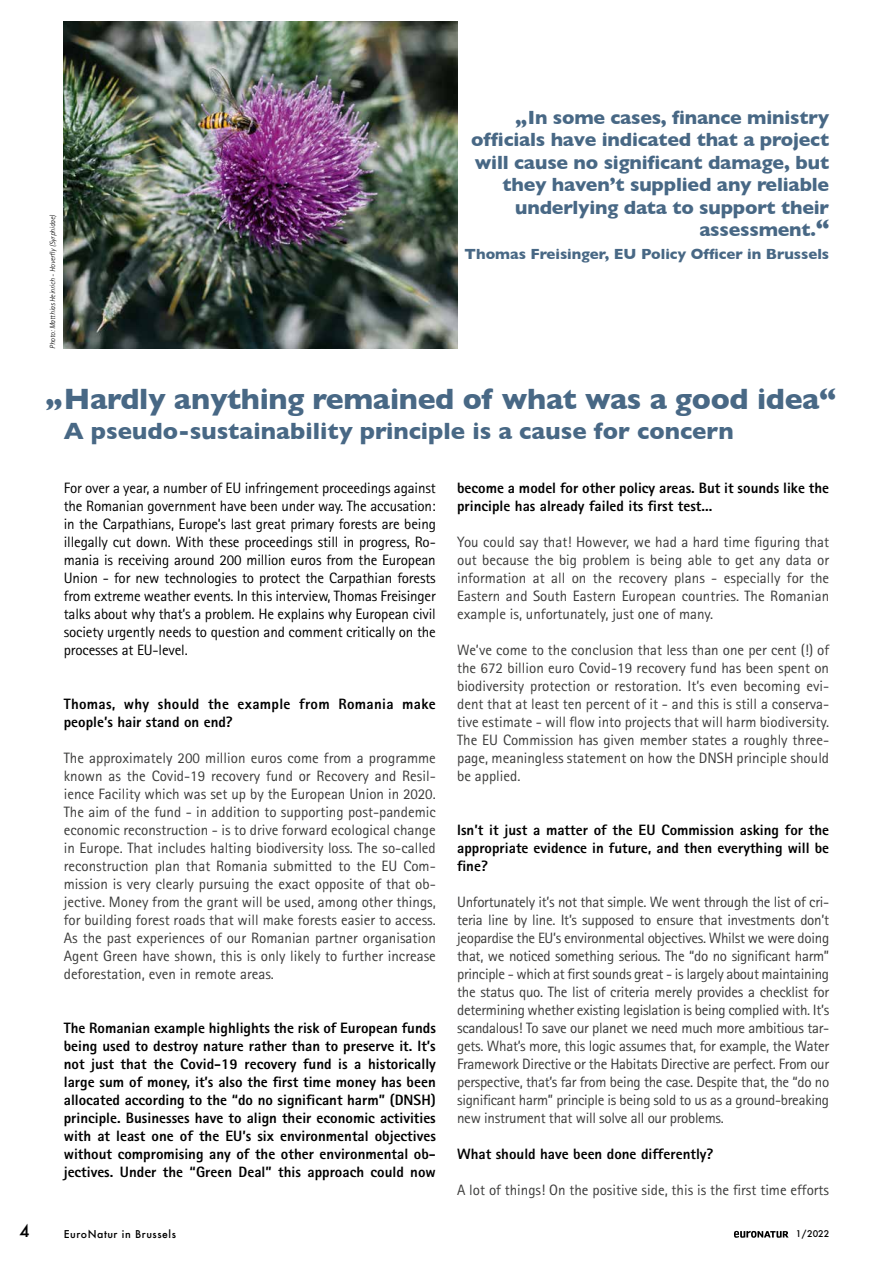
<style>
.page{position:relative;width:893px;height:1263px;background:#fff}
.page>*{position:absolute;margin:0;border:0;box-sizing:border-box;transform-origin:0 0}
.t1{font:700 30px "Gill Sans";letter-spacing:-.01em;color:#486885}
.t2{font:700 24px "Gill Sans";color:#486885}
.t3{font:700 19.5px/22.5px "Gill Sans";letter-spacing:-.01em;color:#486885;text-align:right}
.t4{font:500 16.5px "Futura";color:#000}
.t5{font:15px/18px "Rotis Sans Serif";color:#3b3b3a;text-align:justify}
.t6{font:800 15px/18px "Rotis Sans Serif";color:#000;text-align:justify}
.t7{font:15px/18px "Rotis Sans Serif";letter-spacing:-.01em;color:#000;text-align:justify}
.t8{font:800 15px/18px "Rotis Sans Serif";letter-spacing:.02em;color:#000}
.t9{font:700 15px "Gill Sans";color:#486885}
.t10{font:500 10.5px "Futura";letter-spacing:.05em;color:#000}
.t11{font:500 9px "Futura";color:#000}
.t12{font:italic 300 7.5px "Rotis Sans Serif";letter-spacing:-.005em;color:#000}
.s1{font-size:21px}
.s2{font-size:24px}
</style>
<div class="page">
<svg style="left:734px;top:1231px;width:55px;height:7px"></svg>
<img style="left:64px;top:21px;width:393px;height:327px">
<p class="t12" style="left:48px;top:349px;width:136px;rotate:-90deg">Photo: Matthias Heinrich - Hoverfly (Syrphidae)</p>
<h3 class="t3" style="left:471px;top:105px;width:360px"><span class="s1">„</span>In some cases, finance ministry officials have indicated that a project will cause no significant damage, but they haven’t supplied any reliable underlying data to support their assessment.<span class="s2">“</span></h3>
<p class="t9" style="left:465px;top:242px;width:366px">Thomas Freisinger, EU Policy Officer in Brussels</p>
<h1 class="t1" style="left:64px;top:375px;width:774px">Hardly anything remained of what was a good idea“</h1>
<h2 class="t2" style="left:64px;top:412px;width:671px">A pseudo-sustainability principle is a cause for concern</h2>
<h1 class="t1" style="left:46px;top:371px;width:18px">„</h1>
<p class="t7" style="left:64px;top:478px;width:374px">For over a year, a number of EU infringement proceedings against the Romanian government have been under way. The accusation: in the Carpathians, Europe’s last great primary forests are being illegally cut down. With these proceedings still in progress, Ro&shy;mania is receiving around 200 million euros from the European Union - for new technologies to protect the Carpathian forests from extreme weather events. In this interview, Thomas Freisinger talks about why that’s a problem. He explains why European civil society urgently needs to question and comment critically on the processes at EU-level.</p>
<p class="t8" style="left:64px;top:694px;width:374px">Thomas, why should the example from Romania make people’s hair stand on end?</p>
<p class="t5" style="left:64px;top:748px;width:374px">The approximately 200 million euros come from a programme known as the Covid-19 recovery fund or Recovery and Resil&shy;ience Facility which was set up by the European Union in 2020.<br>The aim of the fund - in addition to supporting post-pandemic economic reconstruction - is to drive forward ecological change in Europe. That includes halting biodiversity loss. The so-called reconstruction plan that Romania submitted to the EU Com&shy;mission is very clearly pursuing the exact opposite of that ob&shy;jective. Money from the grant will be used, among other things, for building forest roads that will make forests easier to access.<br>As the past experiences of our Romanian partner organisation Agent Green have shown, this is only likely to further increase deforestation, even in remote areas.</p>
<p class="t6" style="left:64px;top:1018px;width:374px">The Romanian example highlights the risk of European funds being used to destroy nature rather than to preserve it. It’s not just that the Covid-19 recovery fund is a historically large sum of money, it’s also the first time money has been allocated according to the “do no significant harm” (DNSH) principle. Businesses have to align their economic activities with at least one of the EU’s six environmental objectives without compromising any of the other environmental ob&shy;jectives. Under the “Green Deal” this approach could now</p>
<p class="t6" style="left:457px;top:478px;width:374px">become a model for other policy areas. But it sounds like the principle has already failed its first test...</p>
<p class="t5" style="left:457px;top:532px;width:374px">You could say that! However, we had a hard time figuring that out because the big problem is being able to get any data or information at all on the recovery plans - especially for the Eastern and South Eastern European countries. The Romanian example is, unfortunately, just one of many.</p>
<p class="t5" style="left:457px;top:640px;width:374px">We’ve come to the conclusion that less than one per cent (!) of the 672 billion euro Covid-19 recovery fund has been spent on biodiversity protection or restoration. It’s even becoming evi&shy;dent that at least ten percent of it - and this is still a conserva&shy;tive estimate - will flow into projects that will harm biodiversity.<br>The EU Commission has given member states a roughly three&shy;page, meaningless statement on how the DNSH principle should be applied.</p>
<p class="t6" style="left:457px;top:820px;width:374px">Isn’t it just a matter of the EU Commission asking for the appropriate evidence in future, and then everything will be fine?</p>
<p class="t5" style="left:457px;top:892px;width:374px">Unfortunately it’s not that simple. We went through the list of cri&shy;teria line by line. It’s supposed to ensure that investments don’t jeopardise the EU’s environmental objectives. Whilst we were doing that, we noticed something serious. The “do no significant harm” principle - which at first sounds great - is largely about maintaining the status quo. The list of criteria merely provides a checklist for determining whether existing legislation is being complied with. It’s scandalous! To save our planet we need much more ambitious tar&shy;gets. What’s more, this logic assumes that, for example, the Water Framework Directive or the Habitats Directive are perfect. From our perspective, that’s far from being the case. Despite that, the “do no significant harm” principle is being sold to us as a ground-breaking new instrument that will solve all our problems.</p>
<p class="t6" style="left:457px;top:1144px;width:258px">What should have been done differently?</p>
<p class="t5" style="left:457px;top:1180px;width:374px">A lot of things! On the positive side, this is the first time efforts</p>
<p class="t4" style="left:19px;top:1220px;width:12px">4</p>
<p class="t11" style="left:796px;top:1228px;width:35px">1/2022</p>
<p class="t10" style="left:64px;top:1226px;width:114px">EuroNatur in Brussels</p>
</div>
